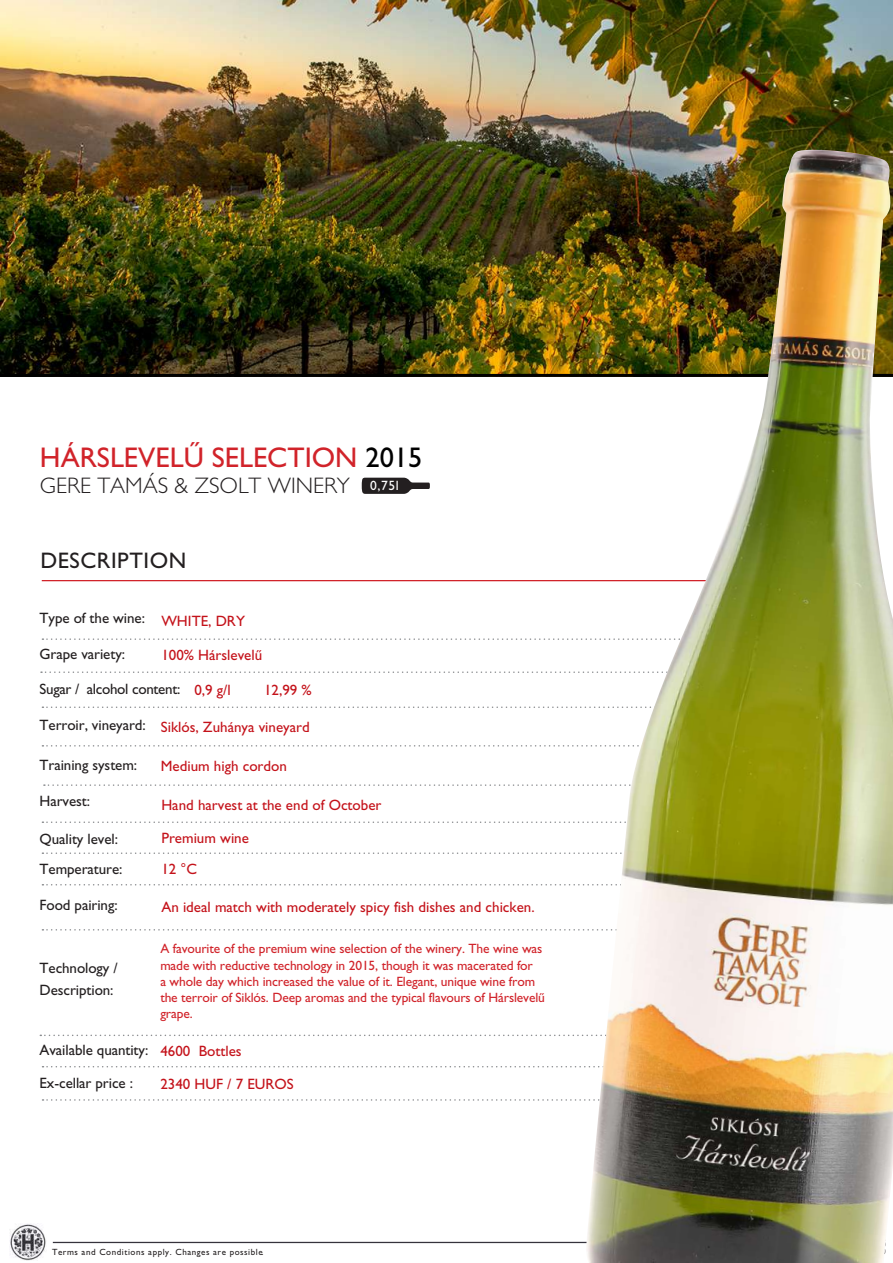
<style>
.page{position:relative;width:893px;height:1263px;background:#fff}
.page>*{position:absolute;margin:0;border:0;box-sizing:border-box;transform-origin:0 0}
.t1{font:500 28.5px "Gill CE";color:#d1232a}
.t2{font:300 22.5px "Gill CE";color:#231f20}
.t3{font:500 22.5px "Gill CE";letter-spacing:.025em;color:#231f20}
.t4{font:500 15px/32.8px "Gill CE";color:#c4121a}
.t5{font:500 15px/30px "Gill CE";letter-spacing:-.005em;color:#231f20}
.t6{font:500 13.5px/16.2px "Gill CE";letter-spacing:-.01em;color:#d1232a}
.t7{font:500 13.5px "Gill CE";color:#fff}
.t8{font:500 9px "Gill CE";letter-spacing:.06em;color:#231f20}
.s1{color:#000}
</style>
<div class="page">
<img style="left:0;top:0;width:893px;height:374px">
<hr style="left:0;top:374px;width:893px;height:3px;background:#000">
<svg style="left:42px;top:638px;width:544px;height:2px"></svg>
<svg style="left:42px;top:706px;width:544px;height:2px"></svg>
<svg style="left:44px;top:784px;width:540px;height:2px"></svg>
<svg style="left:42px;top:821px;width:542px;height:2px"></svg>
<svg style="left:42px;top:884px;width:543px;height:1px"></svg>
<svg style="left:42px;top:929px;width:543px;height:1px"></svg>
<svg style="left:42px;top:852px;width:543px;height:2px"></svg>
<hr style="left:42px;top:580px;width:702px;height:1px;background:#d1232a">
<svg style="left:41px;top:671px;width:544px;height:2px"></svg>
<svg style="left:42px;top:745px;width:541px;height:1px"></svg>
<svg style="left:43px;top:1066px;width:543px;height:1px"></svg>
<svg style="left:43px;top:1099px;width:543px;height:2px"></svg>
<svg style="left:40px;top:1034px;width:544px;height:2px"></svg>
<hr style="left:53px;top:1242px;width:536px;height:1px;background:#36333c">
<svg style="left:362px;top:478px;width:68px;height:16px"></svg>
<img style="left:10px;top:1224px;width:36px;height:37px">
<img style="left:586px;top:150px;width:307px;height:1113px">
<h1 class="t1" style="left:40px;top:441px;width:384px">HÁRSLEVELŰ SELECTION <span class="s1">2015</span></h1>
<h2 class="t2" style="left:40px;top:473px;width:312px">GERE TAMÁS &amp; ZSOLT WINERY</h2>
<p class="t7" style="left:370px;top:478px;width:30px">0,75l</p>
<h2 class="t3" style="left:40px;top:548px;width:147px">DESCRIPTION</h2>
<p class="t5" style="left:40px;top:603px;width:107px">Type of the wine:</p>
<p class="t5" style="left:40px;top:639px;width:87px">Grape variety:</p>
<p class="t5" style="left:40px;top:674px;width:142px">Sugar / alcohol content:</p>
<p class="t5" style="left:40px;top:710px;width:108px">Terroir, vineyard:</p>
<p class="t5" style="left:40px;top:750px;width:99px">Training system:</p>
<p class="t5" style="left:40px;top:786px;width:52px">Harvest:</p>
<p class="t5" style="left:40px;top:824px;width:84px">Quality level:<br>Temperature:</p>
<p class="t5" style="left:40px;top:890px;width:80px">Food pairing:</p>
<p class="t4" style="left:161px;top:604px;width:85px">WHITE, DRY</p>
<p class="t4" style="left:161px;top:639px;width:102px">100% Hárslevelű</p>
<p class="t4" style="left:194px;top:673px;width:38px">0,9 g/l</p>
<p class="t4" style="left:264px;top:673px;width:49px">12,99 %</p>
<p class="t4" style="left:161px;top:710px;width:150px">Siklós, Zuhánya vineyard</p>
<p class="t4" style="left:161px;top:749px;width:128px">Medium high cordon</p>
<p class="t4" style="left:161px;top:788px;width:222px">Hand harvest at the end of October</p>
<p class="t4" style="left:161px;top:821px;width:89px">Premium wine</p>
<p class="t4" style="left:161px;top:853px;width:37px">12 °C</p>
<p class="t4" style="left:161px;top:890px;width:375px">An ideal match with moderately spicy fish dishes and chicken.</p>
<p class="t5" style="left:40px;top:956px;width:80px;line-height:22.5px">Technology /<br>Description:</p>
<p class="t5" style="left:40px;top:1035px;width:110px">Available quantity:</p>
<p class="t5" style="left:40px;top:1068px;width:95px">Ex-cellar price :</p>
<p class="t6" style="left:160px;top:941px;width:386px">A favourite of the premium wine selection of the winery. The wine was made with reductive technology in 2015, though it was macerated for<br>a whole day which increased the value of it. Elegant, unique wine from the terroir of Siklós. Deep aromas and the typical flavours of Hárslevelű grape.</p>
<p class="t4" style="left:160px;top:1034px;width:135px">4600 Bottles<br>2340 HUF / 7 EUROS</p>
<p class="t8" style="left:52px;top:1246px;width:213px">Terms and Conditions apply. Changes are possible.</p>
</div>
